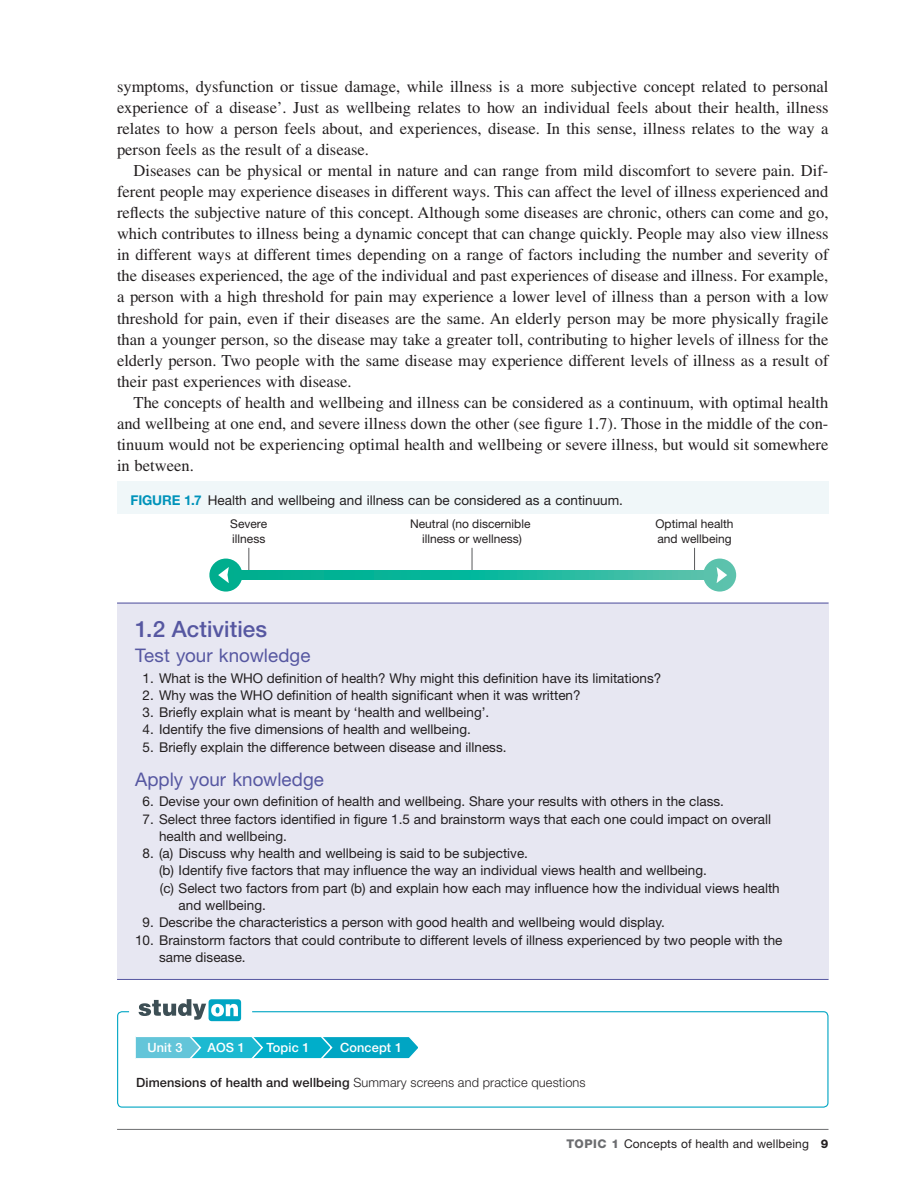
<style>
.page{position:relative;width:919px;height:1187px;background:#fff}
.page>*{position:absolute;margin:0;border:0;box-sizing:border-box;transform-origin:0 0}
.t1{font:500 22.5px "Helvetica Neue LT Std";color:#5657a1}
.t2{font:18.75px "Helvetica Neue LT Std";color:#5657a1}
.t3{font:16.5px/21px "Times LT Std";color:#231f20;text-align:justify}
.t4{font:13.5px/17.2px "Helvetica Neue LT Std";color:#231f20}
.t5{font:300 12.75px "Helvetica Neue LT Std";letter-spacing:.01em;color:#231f20}
.t6{font:500 12.75px "Helvetica Neue LT Std";letter-spacing:.01em;color:#fff}
.t7{font:12px/14.2px "Helvetica Neue LT Std";color:#231f20}
.s1{font-weight:700;color:#0093ba}
.s2{font-weight:500}
.s3{font-weight:800;color:#6c6d70}
.s4{font-weight:800}
</style>
<div class="page">
<hr style="left:117px;top:1128px;width:711px;height:1px;background:#6c6d70">
<svg style="left:248px;top:548px;width:1px;height:23px"></svg>
<svg style="left:471px;top:548px;width:1px;height:23px"></svg>
<svg style="left:694px;top:548px;width:1px;height:23px"></svg>
<svg style="left:242px;top:571px;width:461px;height:8px;background:#18b79c"></svg>
<div style="left:209px;top:558px;width:33px;height:33px;background:#00ae8e;border-radius:16px"></div>
<div style="left:703px;top:558px;width:33px;height:33px;background:#5bc2ac;border-radius:16px"></div>
<svg style="left:218px;top:567px;width:11px;height:16px"></svg>
<svg style="left:716px;top:567px;width:11px;height:16px"></svg>
<div style="left:117px;top:481px;width:711px;height:33px;background:#f0f7f9"></div>
<div style="left:117px;top:602px;width:711px;height:377px;background:#e7e7f2"></div>
<hr style="left:117px;top:602px;width:711px;height:1px;background:#5657a1">
<hr style="left:117px;top:979px;width:711px;height:1px;background:#5657a1">
<div style="left:117px;top:1011px;width:711px;height:96px;border:1px solid #00a5c3;border-radius:4px"></div>
<div style="left:129px;top:990px;width:123px;height:36px;background:#fff;border-radius:4px"></div>
<svg style="left:138px;top:999px;width:103px;height:22px"></svg>
<svg style="left:135px;top:1036px;width:283px;height:23px;background:#37bbd2"></svg>
<p class="t3" style="left:117px;top:76px;width:713px">symptoms, dysfunction or tissue damage, while illness is a more subjective concept related to personal experience of a disease’. Just as wellbeing relates to how an individual feels about their health, illness relates to how a person feels about, and experiences, disease. In this sense, illness relates to the way a person feels as the result of a disease.</p>
<p class="t3" style="left:117px;top:160px;width:713px;text-indent:16px">Diseases can be physical or mental in nature and can range from mild discomfort to severe pain. Dif&shy;ferent people may experience diseases in different ways. This can affect the level of illness experienced and reflects the subjective nature of this concept. Although some diseases are chronic, others can come and go, which contributes to illness being a dynamic concept that can change quickly. People may also view illness in different ways at different times depending on a range of factors including the number and severity of the diseases experienced, the age of the individual and past experiences of disease and illness. For example, a person with a high threshold for pain may experience a lower level of illness than a person with a low threshold for pain, even if their diseases are the same. An elderly person may be more physically fragile than a younger person, so the disease may take a greater toll, contributing to higher levels of illness for the elderly person. Two people with the same disease may experience different levels of illness as a result of their past experiences with disease.</p>
<p class="t3" style="left:117px;top:391px;width:712px;text-indent:16px">The concepts of health and wellbeing and illness can be considered as a continuum, with optimal health and wellbeing at one end, and severe illness down the other (see figure 1.7). Those in the middle of the con&shy;tinuum would not be experiencing optimal health and wellbeing or severe illness, but would sit somewhere in between.</p>
<p class="t4" style="left:130px;top:491px;width:494px"><span class="s1">FIGURE 1.7</span> Health and wellbeing and illness can be considered as a continuum.</p>
<p class="t7" style="left:230px;top:516px;width:39px">Severe illness</p>
<p class="t7" style="left:410px;top:516px;width:122px;text-align:center">Neutral (no discernible illness or wellness)</p>
<p class="t7" style="left:655px;top:516px;width:80px">Optimal health and wellbeing</p>
<h1 class="t1" style="left:135px;top:615px;width:133px">1.2 Activities</h1>
<p class="t2" style="left:135px;top:644px;width:177px">Test your knowledge</p>
<p class="t4" style="left:142px;top:669px;width:520px">1. What is the WHO definition of health? Why might this definition have its limitations?</p>
<p class="t4" style="left:142px;top:686px;width:439px">2. Why was the WHO definition of health significant when it was written?</p>
<p class="t4" style="left:142px;top:703px;width:348px">3. Briefly explain what is meant by ‘health and wellbeing’.</p>
<p class="t4" style="left:142px;top:720px;width:330px">4. Identify the five dimensions of health and wellbeing.</p>
<p class="t4" style="left:142px;top:738px;width:365px">5. Briefly explain the difference between disease and illness.</p>
<p class="t2" style="left:135px;top:768px;width:190px">Apply your knowledge</p>
<p class="t4" style="left:142px;top:792px;width:583px">6. Devise your own definition of health and wellbeing. Share your results with others in the class.</p>
<p class="t4" style="left:159px;top:810px;width:613px;text-indent:-17px">7. Select three factors identified in figure 1.5 and brainstorm ways that each one could impact on overall health and wellbeing.</p>
<p class="t4" style="left:143px;top:844px;width:387px">8. (a) Discuss why health and wellbeing is said to be subjective.</p>
<p class="t4" style="left:159px;top:861px;width:549px">(b) Identify five factors that may influence the way an individual views health and wellbeing.</p>
<p class="t4" style="left:160px;top:879px;width:621px">(c) Select two factors from part (b) and explain how each may influence how the individual views health</p>
<p class="t4" style="left:178px;top:896px;width:89px">and wellbeing.</p>
<p class="t4" style="left:142px;top:913px;width:524px">9. Describe the characteristics a person with good health and wellbeing would display.</p>
<p class="t4" style="left:159px;top:930px;width:625px;text-indent:-24px">10. Brainstorm factors that could contribute to different levels of illness experienced by two people with the same disease.</p>
<p class="t6" style="left:147px;top:1039px;width:37px">Unit 3</p>
<p class="t6" style="left:207px;top:1039px;width:39px">AOS 1</p>
<p class="t6" style="left:266px;top:1039px;width:45px">Topic 1</p>
<p class="t6" style="left:340px;top:1039px;width:63px">Concept 1</p>
<p class="t5" style="left:136px;top:1075px;width:451px"><span class="s2">Dimensions of health and wellbeing</span> Summary screens and practice questions</p>
<p class="t7" style="left:566px;top:1136px;width:263px"><span class="s3">TOPIC 1</span> Concepts of health and wellbeing <span class="s4">9</span></p>
</div>
